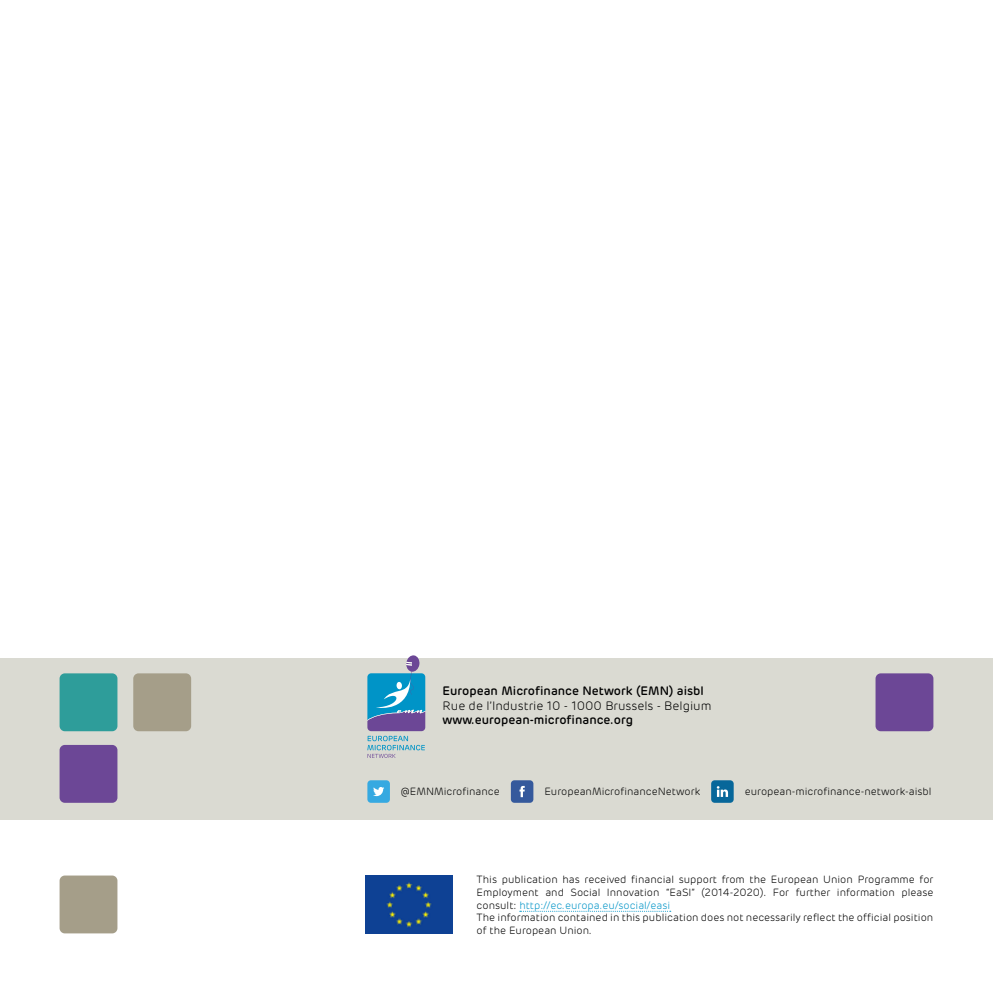
<style>
.page{position:relative;width:993px;height:993px;background:#fff}
.page>*{position:absolute;margin:0;border:0;box-sizing:border-box;transform-origin:0 0}
.t1{font:500 12.25px "Rubrik";color:#000}
.t2{font:300 12.25px "Rubrik";color:#000}
.t3{font:300 10.5px/12.6px "Rubrik";color:#000}
.s1{color:#0094c7}
</style>
<div class="page">
<svg style="left:519px;top:910px;width:151px;height:1px"></svg>
<div style="left:0;top:657px;width:992px;height:162px;background:#dadad2"></div>
<svg style="left:367px;top:655px;width:58px;height:102px"></svg>
<div style="left:133px;top:673px;width:58px;height:58px;background:#a59e89;border-radius:5px"></div>
<div style="left:60px;top:673px;width:57px;height:58px;background:#2e9d9a;border-radius:5px"></div>
<div style="left:875px;top:673px;width:58px;height:58px;background:#6c4796;border-radius:5px"></div>
<div style="left:60px;top:744px;width:57px;height:58px;background:#6c4796;border-radius:5px"></div>
<div style="left:60px;top:875px;width:57px;height:58px;background:#a59e89;border-radius:5px"></div>
<svg style="left:367px;top:780px;width:23px;height:22px"></svg>
<svg style="left:510px;top:780px;width:23px;height:22px"></svg>
<svg style="left:711px;top:780px;width:22px;height:22px"></svg>
<img style="left:366px;top:875px;width:86px;height:58px">
<p class="t1" style="left:442px;top:683px;width:263px">European Microfinance Network (EMN) aisbl</p>
<p class="t2" style="left:442px;top:698px;width:270px">Rue de l’Industrie 10 - 1000 Brussels - Belgium</p>
<p class="t1" style="left:442px;top:712px;width:192px">www.european-microfinance.org</p>
<p class="t3" style="left:401px;top:784px;width:100px">@EMNMicrofinance</p>
<p class="t3" style="left:544px;top:784px;width:157px">EuropeanMicrofinanceNetwork</p>
<p class="t3" style="left:744px;top:784px;width:188px">european-microfinance-network-aisbl</p>
<p class="t3" style="left:476px;top:873px;width:458px">This publication has received financial support from the European Union Programme for Employment and Social Innovation “EaSI” (2014-2020). For further information please consult: <span class="s1">http://ec.europa.eu/social/easi<br></span>The information contained in this publication does not necessarily reflect the official position of the European Union.</p>
</div>
